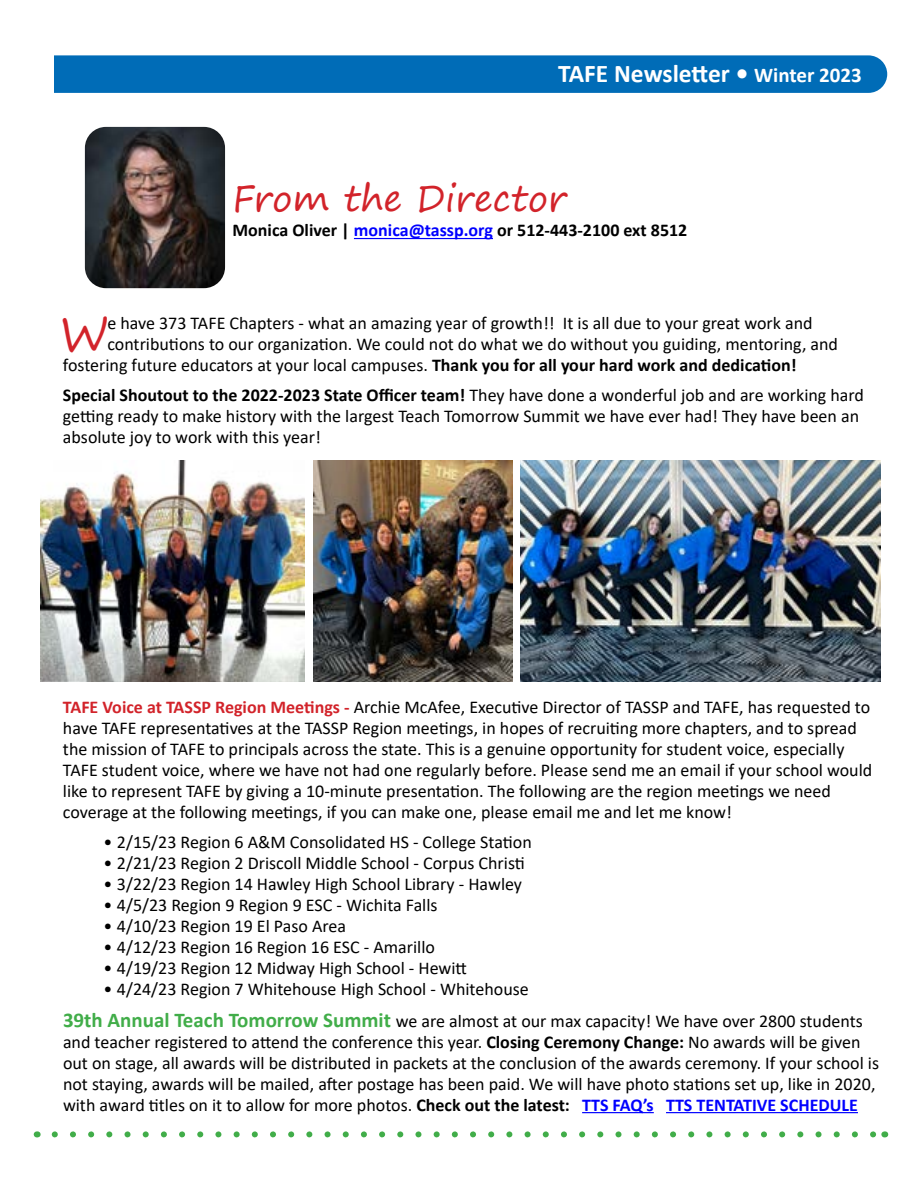
<style>
.page{position:relative;width:918px;height:1188px;background:#fff}
.page>*{position:absolute;margin:0;border:0;box-sizing:border-box;transform-origin:0 0}
.t1{font:46.8px "Segoe Print";color:#d2232a}
.t2{font:36px "Segoe Print";color:#d2232a}
.t3{font:700 25.5px "Calibri";color:#fff}
.t4{font:18px/21px "Calibri";color:#000}
.t5{font:700 18px "Calibri";color:#000}
.s1{font-size:21px}
.s2{color:#00f}
.s3{font-weight:700}
.s4{font-weight:700;color:#d2232a}
.s5{font-weight:700;font-size:21px;color:#41ad49}
.s6{font-weight:700;color:#00f}
</style>
<div class="page">
<div style="left:22px;top:55px;width:865px;height:38px;background:#006cb7;border-radius:19px"></div>
<div style="left:10px;top:43px;width:44px;height:69px;background:#fff"></div>
<img style="left:85px;top:127px;width:140px;height:161px">
<hr style="left:354px;top:238px;width:139px;height:1px;background:#00f">
<hr style="left:582px;top:1112px;width:72px;height:1px;background:#00f">
<hr style="left:666px;top:1112px;width:192px;height:1px;background:#00f">
<svg style="left:55px;top:1131px;width:820px;height:6px"></svg>
<img style="left:40px;top:461px;width:264px;height:221px">
<img style="left:313px;top:461px;width:200px;height:221px">
<img style="left:520px;top:460px;width:360px;height:222px">
<h3 class="t3" style="left:558px;top:56px;width:305px">TAFE Newsletter • <span class="s1">Winter 2023</span></h3>
<h2 class="t2" style="left:233px;top:166px;width:335px">From the Director</h2>
<p class="t5" style="left:233px;top:218px;width:456px">Monica Oliver | <span class="s2">monica@tassp.org</span> or 512-443-2100 ext 8512</p>
<h1 class="t1" style="left:60px;top:292px;width:49px">W</h1>
<p class="t4" style="left:107px;top:312px;width:707px">e have 373 TAFE Chapters - what an amazing year of growth!! It is all due to your great work and</p>
<p class="t4" style="left:107px;top:333px;width:732px">contributions to our organization. We could not do what we do without you guiding, mentoring, and</p>
<p class="t4" style="left:63px;top:354px;width:735px">fostering future educators at your local campuses. <span class="s3">Thank you for all your hard work and dedication!</span></p>
<p class="t4" style="left:63px;top:384px;width:803px"><span class="s3">Special Shoutout to the 2022-2023 State Officer team!</span> They have done a wonderful job and are working hard getting ready to make history with the largest Teach Tomorrow Summit we have ever had! They have been an absolute joy to work with this year!</p>
<p class="t4" style="left:63px;top:696px;width:811px"><span class="s4">TAFE Voice at TASSP Region Meetings -</span> Archie McAfee, Executive Director of TASSP and TAFE, has requested to have TAFE representatives at the TASSP Region meetings, in hopes of recruiting more chapters, and to spread the mission of TAFE to principals across the state. This is a genuine opportunity for student voice, especially TAFE student voice, where we have not had one regularly before. Please send me an email if your school would like to represent TAFE by giving a 10-minute presentation. The following are the region meetings we need coverage at the following meetings, if you can make one, please email me and let me know!</p>
<p class="t4" style="left:103px;top:831px;width:430px">• 2/15/23 Region 6 A&amp;M Consolidated HS - College Station</p>
<p class="t4" style="left:103px;top:852px;width:423px">• 2/21/23 Region 2 Driscoll Middle School - Corpus Christi</p>
<p class="t4" style="left:103px;top:873px;width:420px">• 3/22/23 Region 14 Hawley High School Library - Hawley</p>
<p class="t4" style="left:103px;top:894px;width:336px">• 4/5/23 Region 9 Region 9 ESC - Wichita Falls</p>
<p class="t4" style="left:103px;top:915px;width:244px">• 4/10/23 Region 19 El Paso Area</p>
<p class="t4" style="left:103px;top:936px;width:333px">• 4/12/23 Region 16 Region 16 ESC - Amarillo</p>
<p class="t4" style="left:103px;top:957px;width:365px">• 4/19/23 Region 12 Midway High School - Hewitt</p>
<p class="t4" style="left:63px;top:973px;width:801px;line-height:31.3px;text-indent:40px">• 4/24/23 Region 7 Whitehouse High School - Whitehouse<br><span class="s5">39th Annual Teach Tomorrow Summit</span> we are almost at our max capacity! We have over 2800 students</p>
<p class="t4" style="left:63px;top:1031px;width:818px">and teacher registered to attend the conference this year. <span class="s3">Closing Ceremony Change:</span> No awards will be given out on stage, all awards will be distributed in packets at the conclusion of the awards ceremony. If your school is not staying, awards will be mailed, after postage has been paid. We will have photo stations set up, like in 2020, with award titles on it to allow for more photos. <span class="s3">Check out the latest:</span> <span class="s6">TTS FAQ’s TTS TENTATIVE SCHEDULE</span></p>
</div>
